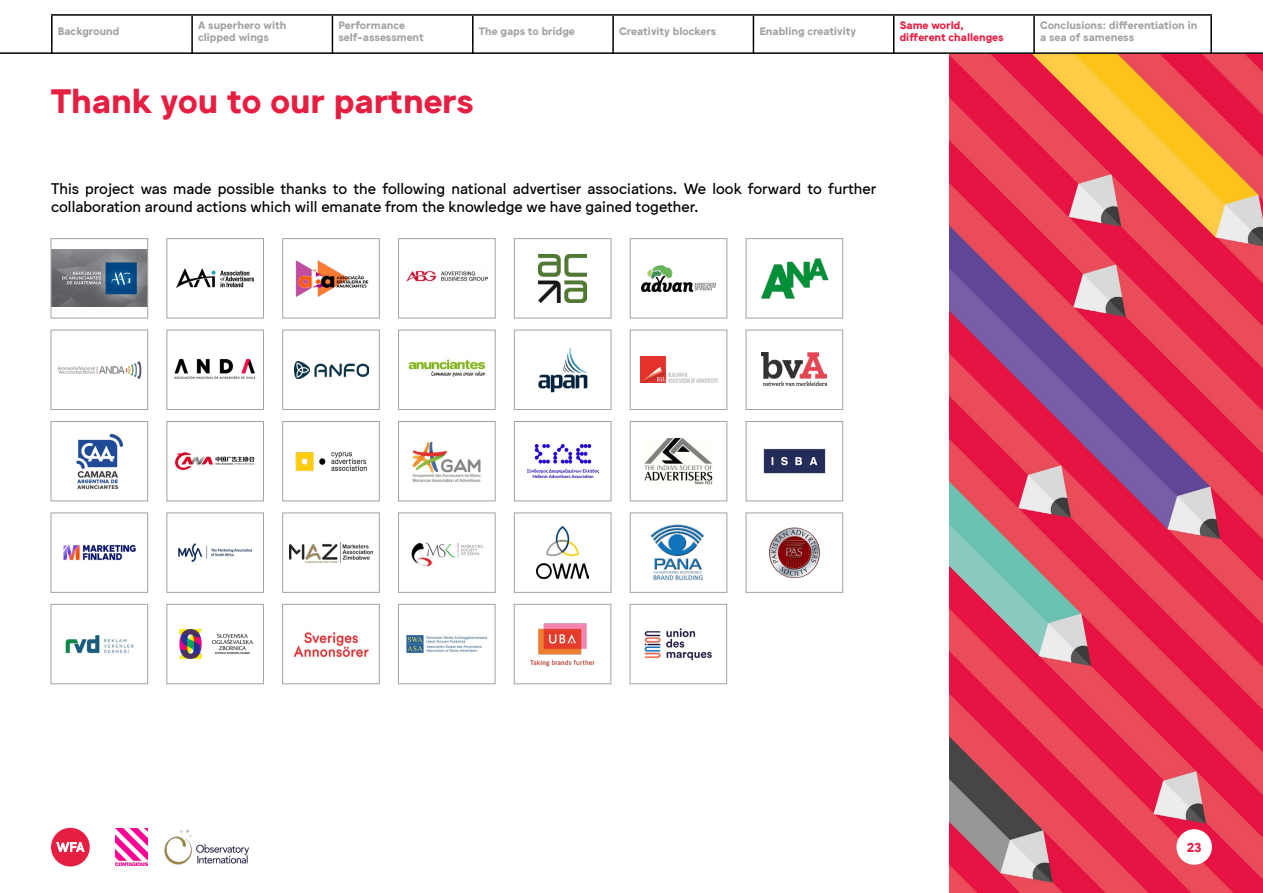
<style>
.page{position:relative;width:1263px;height:893px;background:#fff}
.page>*{position:absolute;margin:0;border:0;box-sizing:border-box;transform-origin:0 0}
.t1{font:700 33px "Jungka";color:#e61e42}
.t2{font:15px/18px "Jungka";color:#000}
.t3{font:700 12.75px "Jungka";color:#e61e42}
.t4{font:700 10.5px/11.6px "Jungka";color:#a3a3a4}
.t5{font:700 10.5px/11.6px "Jungka";color:#e61e42}
</style>
<div class="page">
<img style="left:949px;top:54px;width:314px;height:839px">
<hr style="left:51px;top:16px;width:2px;height:31px;background:#000">
<hr style="left:51px;top:14px;width:141px;height:2px;background:#000">
<hr style="left:192px;top:14px;width:140px;height:2px;background:#000">
<hr style="left:332px;top:14px;width:141px;height:2px;background:#000">
<hr style="left:473px;top:14px;width:140px;height:2px;background:#000">
<hr style="left:613px;top:14px;width:140px;height:2px;background:#000">
<hr style="left:753px;top:14px;width:141px;height:2px;background:#000">
<hr style="left:894px;top:14px;width:140px;height:2px;background:#000">
<hr style="left:1034px;top:14px;width:178px;height:2px;background:#000">
<hr style="left:191px;top:16px;width:2px;height:31px;background:#000">
<hr style="left:332px;top:16px;width:1px;height:31px;background:#000">
<hr style="left:472px;top:16px;width:1px;height:31px;background:#000">
<hr style="left:612px;top:16px;width:2px;height:31px;background:#000">
<hr style="left:753px;top:16px;width:1px;height:31px;background:#000">
<hr style="left:893px;top:16px;width:1px;height:31px;background:#000">
<hr style="left:1033px;top:16px;width:2px;height:31px;background:#000">
<hr style="left:1210px;top:16px;width:2px;height:31px;background:#000">
<hr style="left:0;top:52px;width:1263px;height:2px;background:#000">
<img style="left:53px;top:250px;width:93px;height:57px">
<div style="left:51px;top:238px;width:97px;height:80px;border:1px solid #a3a3a4"></div>
<img style="left:57px;top:361px;width:85px;height:18px">
<div style="left:51px;top:330px;width:97px;height:80px;border:1px solid #a3a3a4"></div>
<img style="left:76px;top:433px;width:47px;height:56px">
<div style="left:51px;top:421px;width:97px;height:80px;border:1px solid #a3a3a4"></div>
<img style="left:411px;top:542px;width:73px;height:25px">
<div style="left:398px;top:513px;width:98px;height:80px;border:1px solid #a3a3a4"></div>
<img style="left:290px;top:542px;width:82px;height:21px">
<div style="left:282px;top:513px;width:98px;height:80px;border:1px solid #a3a3a4"></div>
<img style="left:293px;top:632px;width:76px;height:26px">
<div style="left:282px;top:604px;width:98px;height:80px;border:1px solid #a3a3a4"></div>
<img style="left:406px;top:634px;width:82px;height:20px">
<div style="left:398px;top:604px;width:97px;height:80px;border:1px solid #a3a3a4"></div>
<img style="left:295px;top:260px;width:74px;height:37px">
<div style="left:282px;top:238px;width:98px;height:80px;border:1px solid #a3a3a4"></div>
<img style="left:294px;top:361px;width:74px;height:17px">
<div style="left:282px;top:330px;width:98px;height:80px;border:1px solid #a3a3a4"></div>
<img style="left:412px;top:441px;width:69px;height:41px">
<div style="left:398px;top:421px;width:98px;height:80px;border:1px solid #a3a3a4"></div>
<img style="left:650px;top:524px;width:54px;height:57px">
<div style="left:630px;top:513px;width:97px;height:80px;border:1px solid #a3a3a4"></div>
<img style="left:644px;top:628px;width:68px;height:33px">
<div style="left:630px;top:604px;width:97px;height:80px;border:1px solid #a3a3a4"></div>
<img style="left:539px;top:254px;width:47px;height:48px">
<div style="left:514px;top:238px;width:97px;height:80px;border:1px solid #a3a3a4"></div>
<img style="left:538px;top:347px;width:50px;height:46px">
<div style="left:514px;top:330px;width:97px;height:80px;border:1px solid #a3a3a4"></div>
<img style="left:763px;top:449px;width:63px;height:25px">
<div style="left:746px;top:421px;width:97px;height:80px;border:1px solid #a3a3a4"></div>
<img style="left:65px;top:635px;width:69px;height:19px">
<div style="left:51px;top:604px;width:97px;height:80px;border:1px solid #a3a3a4"></div>
<img style="left:177px;top:269px;width:77px;height:19px">
<div style="left:166px;top:238px;width:98px;height:80px;border:1px solid #a3a3a4"></div>
<img style="left:174px;top:358px;width:82px;height:21px">
<div style="left:166px;top:330px;width:98px;height:80px;border:1px solid #a3a3a4"></div>
<img style="left:174px;top:452px;width:81px;height:19px">
<div style="left:166px;top:421px;width:98px;height:80px;border:1px solid #a3a3a4"></div>
<img style="left:537px;top:527px;width:52px;height:52px">
<div style="left:514px;top:513px;width:97px;height:80px;border:1px solid #a3a3a4"></div>
<img style="left:530px;top:623px;width:65px;height:44px">
<div style="left:514px;top:604px;width:97px;height:80px;border:1px solid #a3a3a4"></div>
<img style="left:406px;top:271px;width:82px;height:11px">
<div style="left:398px;top:238px;width:98px;height:80px;border:1px solid #a3a3a4"></div>
<img style="left:408px;top:359px;width:78px;height:18px">
<div style="left:398px;top:330px;width:98px;height:80px;border:1px solid #a3a3a4"></div>
<img style="left:645px;top:438px;width:67px;height:46px">
<div style="left:630px;top:421px;width:97px;height:80px;border:1px solid #a3a3a4"></div>
<img style="left:769px;top:527px;width:51px;height:51px">
<div style="left:746px;top:513px;width:97px;height:80px;border:1px solid #a3a3a4"></div>
<img style="left:641px;top:265px;width:75px;height:26px">
<div style="left:630px;top:238px;width:97px;height:80px;border:1px solid #a3a3a4"></div>
<img style="left:640px;top:357px;width:77px;height:26px">
<div style="left:630px;top:330px;width:97px;height:80px;border:1px solid #a3a3a4"></div>
<img style="left:63px;top:544px;width:73px;height:17px">
<div style="left:51px;top:513px;width:97px;height:80px;border:1px solid #a3a3a4"></div>
<img style="left:179px;top:629px;width:73px;height:30px">
<div style="left:166px;top:604px;width:98px;height:80px;border:1px solid #a3a3a4"></div>
<img style="left:527px;top:445px;width:71px;height:32px">
<div style="left:514px;top:421px;width:97px;height:80px;border:1px solid #a3a3a4"></div>
<img style="left:761px;top:258px;width:68px;height:41px">
<div style="left:746px;top:238px;width:97px;height:80px;border:1px solid #a3a3a4"></div>
<img style="left:762px;top:353px;width:65px;height:33px">
<div style="left:746px;top:330px;width:97px;height:80px;border:1px solid #a3a3a4"></div>
<img style="left:178px;top:544px;width:74px;height:17px">
<div style="left:166px;top:513px;width:98px;height:80px;border:1px solid #a3a3a4"></div>
<img style="left:295px;top:452px;width:72px;height:19px">
<div style="left:282px;top:421px;width:98px;height:80px;border:1px solid #a3a3a4"></div>
<img style="left:115px;top:828px;width:33px;height:38px">
<div style="left:1176px;top:829px;width:36px;height:36px;background:#fff;border-radius:50%"></div>
<div style="left:51px;top:828px;width:39px;height:38px;background:#e61e42;border-radius:50%"></div>
<svg style="left:56px;top:842px;width:28px;height:10px"></svg>
<img style="left:164px;top:829px;width:85px;height:36px">
<p class="t4" style="left:58px;top:25px;width:63px">Background</p>
<p class="t4" style="left:198px;top:20px;width:90px">A superhero with clipped wings</p>
<p class="t4" style="left:338px;top:20px;width:87px">Performance self-assessment</p>
<p class="t4" style="left:479px;top:25px;width:98px">The gaps to bridge</p>
<p class="t4" style="left:619px;top:25px;width:99px">Creativity blockers</p>
<p class="t4" style="left:759px;top:25px;width:98px">Enabling creativity</p>
<p class="t5" style="left:900px;top:20px;width:105px">Same world, different challenges</p>
<p class="t4" style="left:1040px;top:20px;width:159px">Conclusions: differentiation in a sea of sameness</p>
<h1 class="t1" style="left:51px;top:82px;width:424px">Thank you to our partners</h1>
<p class="t2" style="left:51px;top:179px;width:827px">This project was made possible thanks to the following national advertiser associations. We look forward to further collaboration around actions which will emanate from the knowledge we have gained together.</p>
<p class="t3" style="left:1187px;top:840px;width:16px">23</p>
</div>
